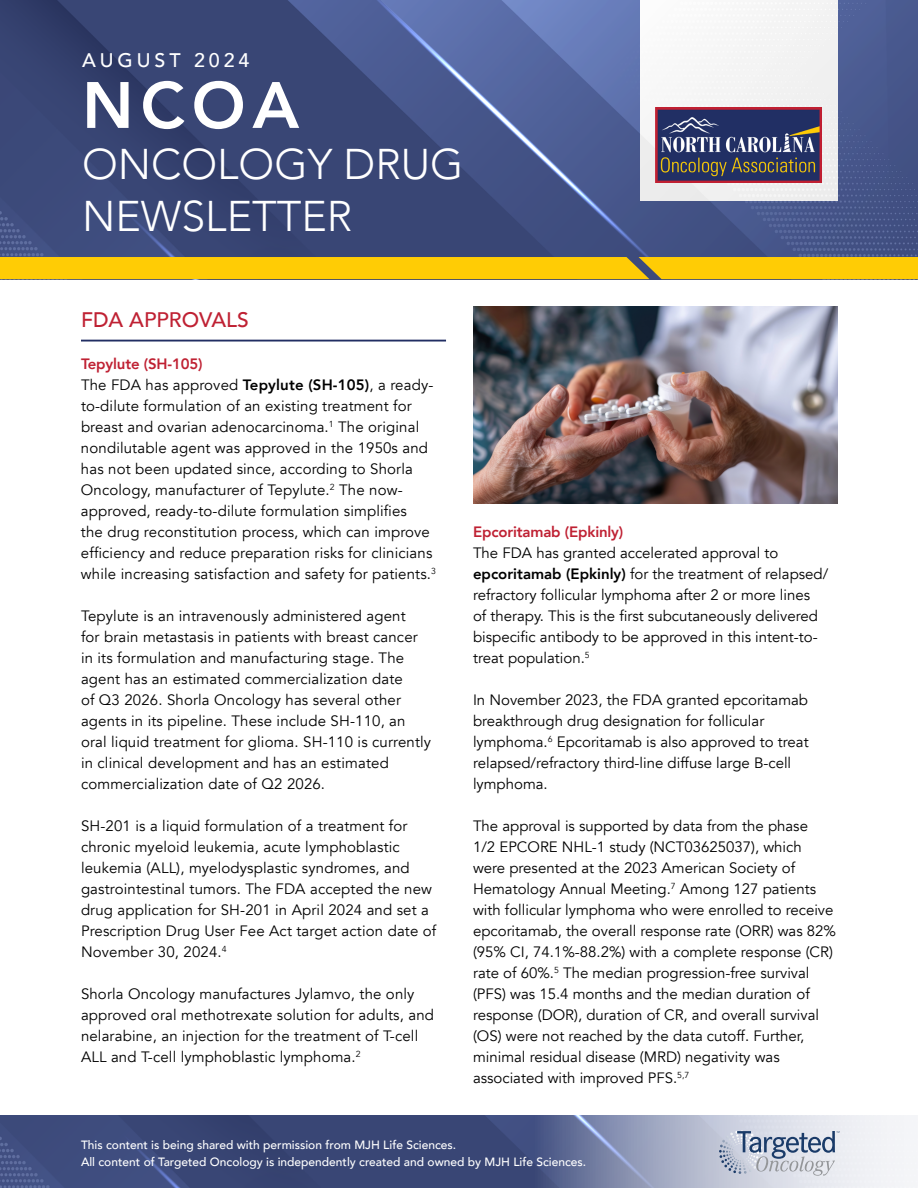
<style>
.page{position:relative;width:918px;height:1188px;background:#fff}
.page>*{position:absolute;margin:0;border:0;box-sizing:border-box;transform-origin:0 0}
.t1{font:800 64.8px "Avenir";color:#fff}
.t2{font:300 42.9px/51.4px "Avenir";color:#fff}
.t3{font:500 21px "Avenir";color:#bf2133}
.t4{font:500 19.65px "Avenir";letter-spacing:.2em;color:#fff}
.t5{font:15px/21px "Avenir";letter-spacing:.01em;color:#000}
.t6{font:800 15px "Avenir";letter-spacing:-.01em;color:#bf2133}
.t7{font:500 12px/16.5px "Avenir";color:#fff}
.s1{font-weight:800;color:#bf2133}
.s2{font-weight:800}
</style>
<div class="page">
<img style="left:0;top:1115px;width:531px;height:73px">
<svg style="left:531px;top:1115px;width:386px;height:73px"></svg>
<svg style="left:719px;top:1130px;width:120px;height:46px;background:#b8bfcf"></svg>
<img style="left:0;top:0;width:918px;height:257px">
<div style="left:0;top:257px;width:918px;height:22px;background:#ffcc05"></div>
<div style="left:640px;top:0;width:198px;height:201px;background:#f4f4f4"></div>
<img style="left:655px;top:108px;width:166px;height:75px">
<hr style="left:81px;top:340px;width:365px;height:2px;background:#212e63">
<img style="left:474px;top:306px;width:363px;height:198px">
<h3 class="t4" style="left:82px;top:43px;width:169px">AUGUST 2024</h3>
<h1 class="t1" style="left:82px;top:55px;width:219px">NCOA</h1>
<h2 class="t2" style="left:82px;top:139px;width:383px">ONCOLOGY DRUG<br>NEWSLETTER</h2>
<h3 class="t3" style="left:81px;top:302px;width:169px">FDA APPROVALS</h3>
<p class="t5" style="left:81px;top:354px;width:357px"><span class="s1">Tepylute (SH-105)<br></span>The FDA has approved <span class="s2">Tepylute (SH-105)</span>, a ready&shy;to-dilute formulation of an existing treatment for breast and ovarian adenocarcinoma.<sup>1</sup> The original nondilutable agent was approved in the 1950s and has not been updated since, according to Shorla Oncology, manufacturer of Tepylute.<sup>2</sup> The now&shy;approved, ready-to-dilute formulation simplifies<br>the drug reconstitution process, which can improve efficiency and reduce preparation risks for clinicians while increasing satisfaction and safety for patients.<sup>3</sup></p>
<p class="t5" style="left:81px;top:606px;width:352px">Tepylute is an intravenously administered agent<br>for brain metastasis in patients with breast cancer in its formulation and manufacturing stage. The agent has an estimated commercialization date<br>of Q3 2026. Shorla Oncology has several other agents in its pipeline. These include SH-110, an oral liquid treatment for glioma. SH-110 is currently in clinical development and has an estimated commercialization date of Q2 2026.</p>
<p class="t5" style="left:81px;top:816px;width:357px">SH-201 is a liquid formulation of a treatment for chronic myeloid leukemia, acute lymphoblastic leukemia (ALL), myelodysplastic syndromes, and gastrointestinal tumors. The FDA accepted the new drug application for SH-201 in April 2024 and set a Prescription Drug User Fee Act target action date of November 30, 2024.<sup>4</sup></p>
<p class="t5" style="left:81px;top:984px;width:355px">Shorla Oncology manufactures Jylamvo, the only approved oral methotrexate solution for adults, and nelarabine, an injection for the treatment of T-cell ALL and T-cell lymphoblastic lymphoma.<sup>2</sup></p>
<p class="t6" style="left:473px;top:520px;width:152px">Epcoritamab (Epkinly)</p>
<p class="t5" style="left:473px;top:543px;width:357px">The FDA has granted accelerated approval to <span class="s2">epcoritamab (Epkinly)</span> for the treatment of relapsed/ refractory follicular lymphoma after 2 or more lines<br>of therapy. This is the first subcutaneously delivered bispecific antibody to be approved in this intent-to&shy;treat population.<sup>5</sup></p>
<p class="t5" style="left:473px;top:690px;width:337px">In November 2023, the FDA granted epcoritamab breakthrough drug designation for follicular lymphoma.<sup>6</sup> Epcoritamab is also approved to treat relapsed/refractory third-line diffuse large B-cell lymphoma.</p>
<p class="t5" style="left:473px;top:816px;width:365px">The approval is supported by data from the phase<br>1/2 EPCORE NHL-1 study (NCT03625037), which were presented at the 2023 American Society of Hematology Annual Meeting.<sup>7</sup> Among 127 patients with follicular lymphoma who were enrolled to receive epcoritamab, the overall response rate (ORR) was 82% (95% CI, 74.1%-88.2%) with a complete response (CR) rate of 60%.<sup>5</sup> The median progression-free survival (PFS) was 15.4 months and the median duration of response (DOR), duration of CR, and overall survival (OS) were not reached by the data cutoff. Further, minimal residual disease (MRD) negativity was associated with improved PFS.<sup>5,7</sup></p>
<p class="t7" style="left:81px;top:1136px;width:507px">This content is being shared with permission from MJH Life Sciences.<br>All content of Targeted Oncology is independently created and owned by MJH Life Sciences.</p>
</div>
